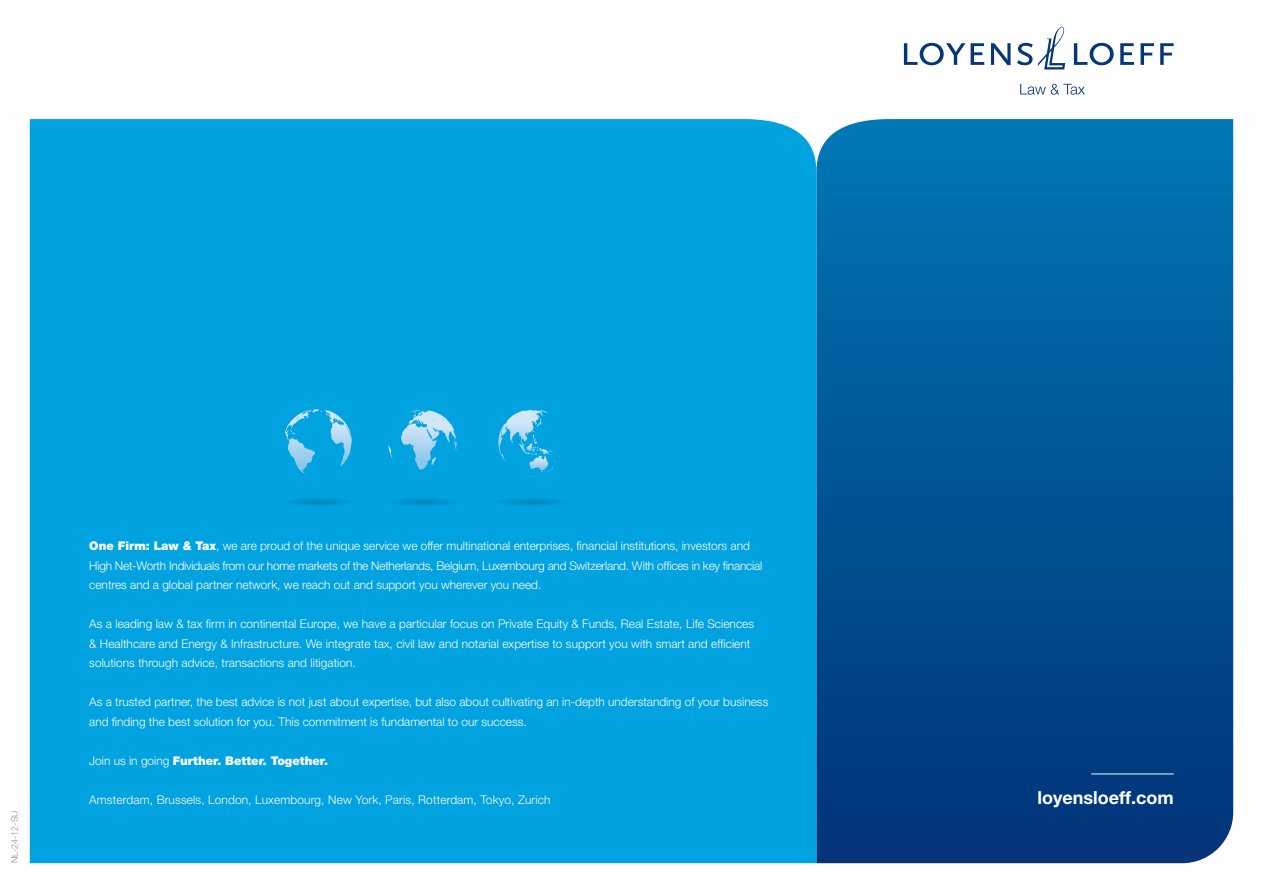
<style>
.page{position:relative;width:1263px;height:893px;background:#fff}
.page>*{position:absolute;margin:0;border:0;box-sizing:border-box;transform-origin:0 0}
.t1{font:700 18px "Helvetica Neue LT Pro";color:#fff}
.t2{font:300 12px/19.5px "Helvetica Neue LT Pro";color:#fff}
.t3{font:900 12px "Helvetica Neue LT Pro";color:#fff}
.t4{font:300 9px "Helvetica Neue LT Pro";color:#919396}
.s1{font-weight:900}
.s2{font-weight:300}
</style>
<div class="page">
<div style="left:30px;top:119px;width:786px;height:744px;background:#00a2e0"></div>
<svg style="left:816px;top:119px;width:417px;height:744px"></svg>
<hr style="left:1091px;top:773px;width:83px;height:1px;background:#fff">
<svg style="left:1074px;top:43px;width:40px;height:22px"></svg>
<svg style="left:1120px;top:43px;width:14px;height:22px"></svg>
<svg style="left:1140px;top:43px;width:14px;height:22px"></svg>
<svg style="left:1160px;top:43px;width:13px;height:22px"></svg>
<svg style="left:904px;top:43px;width:80px;height:22px"></svg>
<svg style="left:991px;top:43px;width:19px;height:22px"></svg>
<svg style="left:1017px;top:26px;width:48px;height:43px"></svg>
<svg style="left:1020px;top:84px;width:65px;height:11px"></svg>
<img style="left:282px;top:497px;width:74px;height:10px">
<img style="left:386px;top:497px;width:75px;height:10px">
<img style="left:493px;top:497px;width:75px;height:10px">
<svg style="left:303px;top:466px;width:14px;height:10px"></svg>
<svg style="left:285px;top:409px;width:66px;height:51px"></svg>
<svg style="left:449px;top:431px;width:8px;height:19px"></svg>
<svg style="left:388px;top:410px;width:50px;height:55px"></svg>
<svg style="left:498px;top:409px;width:68px;height:68px"></svg>
<p class="t4" style="left:9px;top:863px;width:54px;rotate:-90deg">NL-24-12-SU</p>
<p class="t2" style="left:89px;top:536px;width:674px"><span class="s1">One Firm: Law &amp; Tax</span>, we are proud of the unique service we offer multinational enterprises, financial institutions, investors and<br>High Net-Worth Individuals from our home markets of the Netherlands, Belgium, Luxembourg and Switzerland. With offices in key financial centres and a global partner network, we reach out and support you wherever you need.</p>
<p class="t2" style="left:89px;top:614px;width:666px">As a leading law &amp; tax firm in continental Europe, we have a particular focus on Private Equity &amp; Funds, Real Estate, Life Sciences &amp; Healthcare and Energy &amp; Infrastructure. We integrate tax, civil law and notarial expertise to support you with smart and efficient solutions through advice, transactions and litigation.</p>
<p class="t2" style="left:89px;top:692px;width:681px">As a trusted partner, the best advice is not just about expertise, but also about cultivating an in-depth understanding of your business and finding the best solution for you. This commitment is fundamental to our success.</p>
<p class="t3" style="left:89px;top:753px;width:240px"><span class="s2">Join us in going</span> Further. Better. Together.</p>
<p class="t2" style="left:89px;top:789px;width:463px">Amsterdam, Brussels, London, Luxembourg, New York, Paris, Rotterdam, Tokyo, Zurich</p>
<h1 class="t1" style="left:1037px;top:786px;width:138px">loyensloeff.com</h1>
</div>
